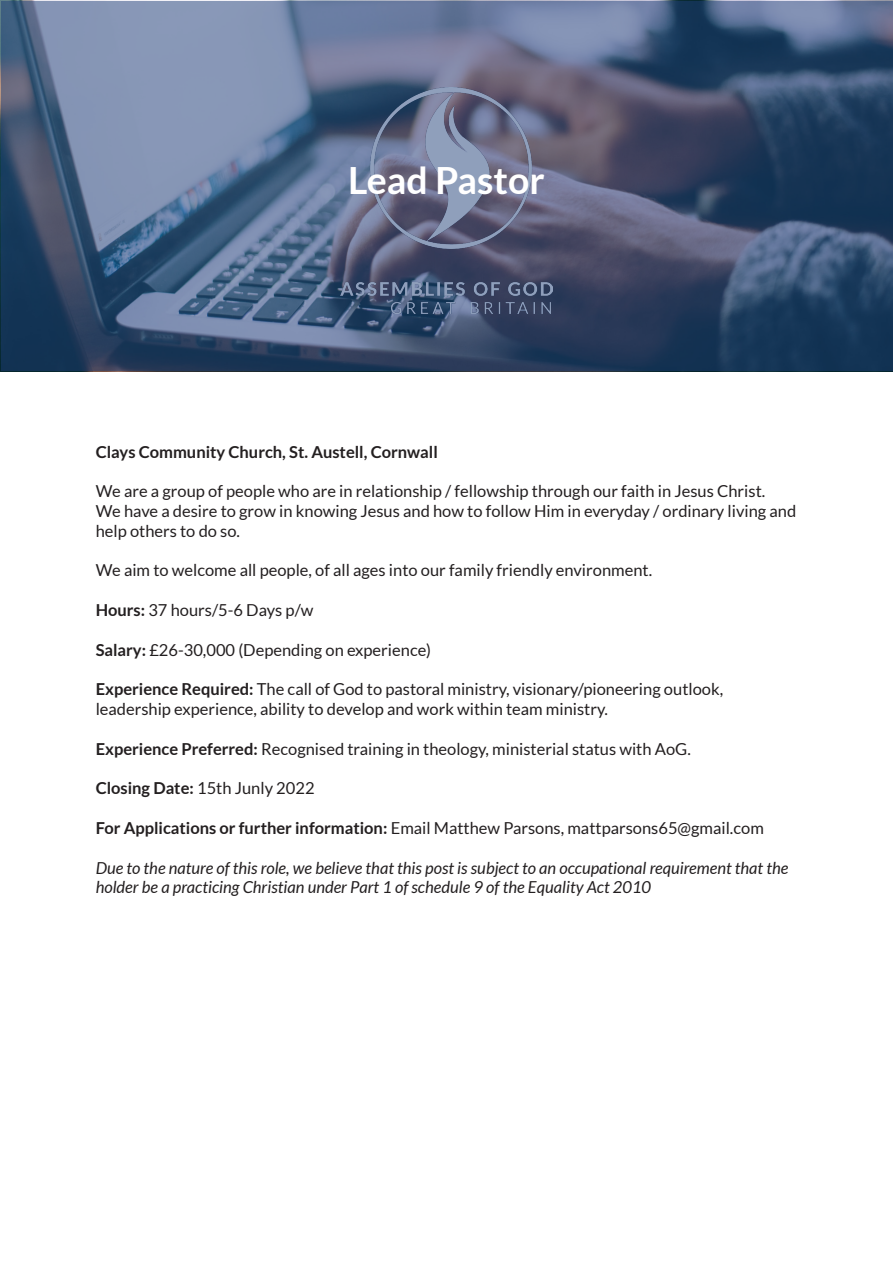
<style>
.page{position:relative;width:893px;height:1263px;background:#fff}
.page>*{position:absolute;margin:0;border:0;box-sizing:border-box;transform-origin:0 0}
.t1{font:700 37.5px "Lato";color:#fff}
.t2{font:16.5px/19.8px "Lato";color:#231f20}
.t3{font:italic 16.5px/19.8px "Lato";color:#231f20}
.t4{font:700 16.5px "Lato";color:#231f20}
.s1{font-weight:700}
</style>
<div class="page">
<svg style="left:1px;top:1px;width:891px;height:369px;background:#4e607f"></svg>
<p class="t1" style="left:348px;top:159px;width:198px">Lead Pastor</p>
<p class="t4" style="left:96px;top:442px;width:344px">Clays Community Church, St. Austell, Cornwall</p>
<p class="t2" style="left:96px;top:481px;width:671px">We are a group of people who are in relationship / fellowship through our faith in Jesus Christ.</p>
<p class="t2" style="left:96px;top:501px;width:702px">We have a desire to grow in knowing Jesus and how to follow Him in everyday / ordinary living and help others to do so.</p>
<p class="t2" style="left:96px;top:560px;width:558px">We aim to welcome all people, of all ages into our family friendly environment.</p>
<p class="t2" style="left:96px;top:600px;width:219px"><span class="s1">Hours:</span> 37 hours/5-6 Days p/w</p>
<p class="t2" style="left:96px;top:640px;width:337px"><span class="s1">Salary:</span> £26-30,000 (Depending on experience)</p>
<p class="t2" style="left:96px;top:679px;width:629px"><span class="s1">Experience Required:</span> The call of God to pastoral ministry, visionary/pioneering outlook, leadership experience, ability to develop and work within team ministry.</p>
<p class="t2" style="left:96px;top:739px;width:597px"><span class="s1">Experience Preferred:</span> Recognised training in theology, ministerial status with AoG.</p>
<p class="t2" style="left:96px;top:778px;width:220px"><span class="s1">Closing Date:</span> 15th Junly 2022</p>
<p class="t2" style="left:96px;top:818px;width:670px"><span class="s1">For Applications or further information:</span> Email Matthew Parsons, mattparsons65@gmail.com</p>
<p class="t3" style="left:96px;top:858px;width:694px">Due to the nature of this role, we believe that this post is subject to an occupational requirement that the holder be a practicing Christian under Part 1 of schedule 9 of the Equality Act 2010</p>
</div>
